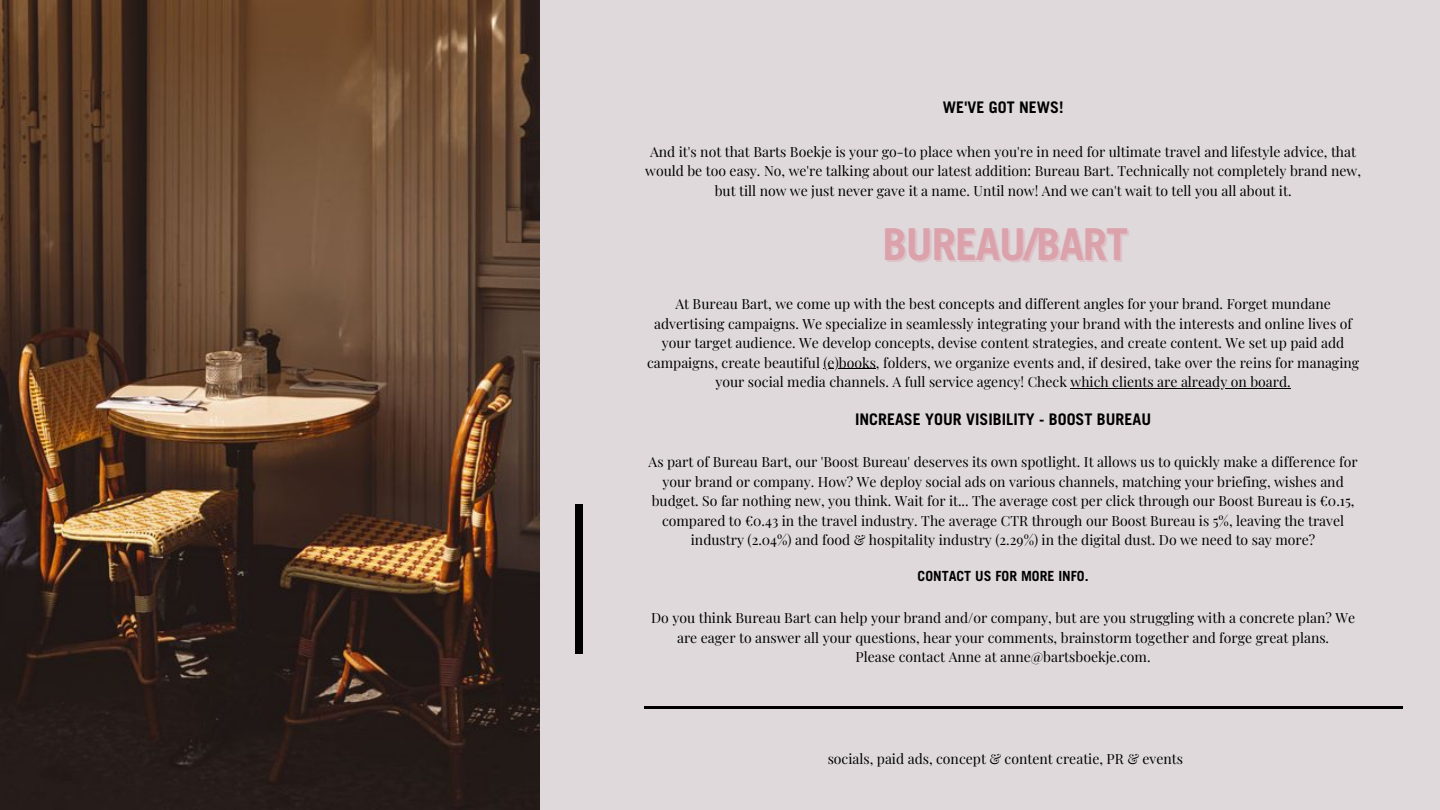
<style>
.page{position:relative;width:1440px;height:810px;background:#dfd9db}
.page>*{position:absolute;margin:0;border:0;box-sizing:border-box;transform-origin:0 0}
.t1{font:700 44px "Trade Gothic LT Std";letter-spacing:-.025em;color:#dba2ac}
.t2{font:700 16px "Trade Gothic LT Std";color:#000}
.t3{font:14px/19.5px "Playfair Display";color:#000;text-align:center}
.t4{font:700 14px "Trade Gothic LT Std";color:#000}
</style>
<div class="page">
<hr style="left:644px;top:707px;width:759px;height:2px;background:#000">
<div style="left:575px;top:504px;width:8px;height:150px;background:#000"></div>
<img style="left:0;top:0;width:540px;height:810px">
<hr style="left:824px;top:368px;width:52px;height:1px;background:#000">
<hr style="left:1071px;top:388px;width:220px;height:1px;background:#000">
<p class="t2" style="left:943px;top:101px;width:122px">WE'VE GOT NEWS!</p>
<p class="t3" style="left:645px;top:141px;width:717px">And it's not that Barts Boekje is your go-to place when you're in need for ultimate travel and lifestyle advice, that would be too easy. No, we're talking about our latest addition: Bureau Bart. Technically not completely brand new, but till now we just never gave it a name. Until now! And we can't wait to tell you all about it.</p>
<p class="t1" style="left:883px;top:229px;width:247px">BUREAU/BART</p>
<p class="t3" style="left:647px;top:293px;width:714px">At Bureau Bart, we come up with the best concepts and different angles for your brand. Forget mundane advertising campaigns. We specialize in seamlessly integrating your brand with the interests and online lives of your target audience. We develop concepts, devise content strategies, and create content. We set up paid add campaigns, create beautiful (e)books, folders, we organize events and, if desired, take over the reins for managing your social media channels. A full service agency! Check which clients are already on board.</p>
<p class="t2" style="left:855px;top:414px;width:298px">INCREASE YOUR VISIBILITY - BOOST BUREAU</p>
<p class="t3" style="left:649px;top:452px;width:711px">As part of Bureau Bart, our 'Boost Bureau' deserves its own spotlight. It allows us to quickly make a difference for your brand or company. How? We deploy social ads on various channels, matching your briefing, wishes and budget. So far nothing new, you think. Wait for it... The average cost per click through our Boost Bureau is €0.15, compared to €0.43 in the travel industry. The average CTR through our Boost Bureau is 5%, leaving the travel industry (2.04%) and food &amp; hospitality industry (2.29%) in the digital dust. Do we need to say more?</p>
<p class="t4" style="left:918px;top:571px;width:173px">CONTACT US FOR MORE INFO.</p>
<p class="t3" style="left:651px;top:608px;width:705px">Do you think Bureau Bart can help your brand and/or company, but are you struggling with a concrete plan? We are eager to answer all your questions, hear your comments, brainstorm together and forge great plans.<br>Please contact Anne at anne@bartsboekje.com.</p>
<h1 class="t3" style="left:828px;top:748px;width:357px">socials, paid ads, concept &amp; content creatie, PR &amp; events</h1>
</div>
